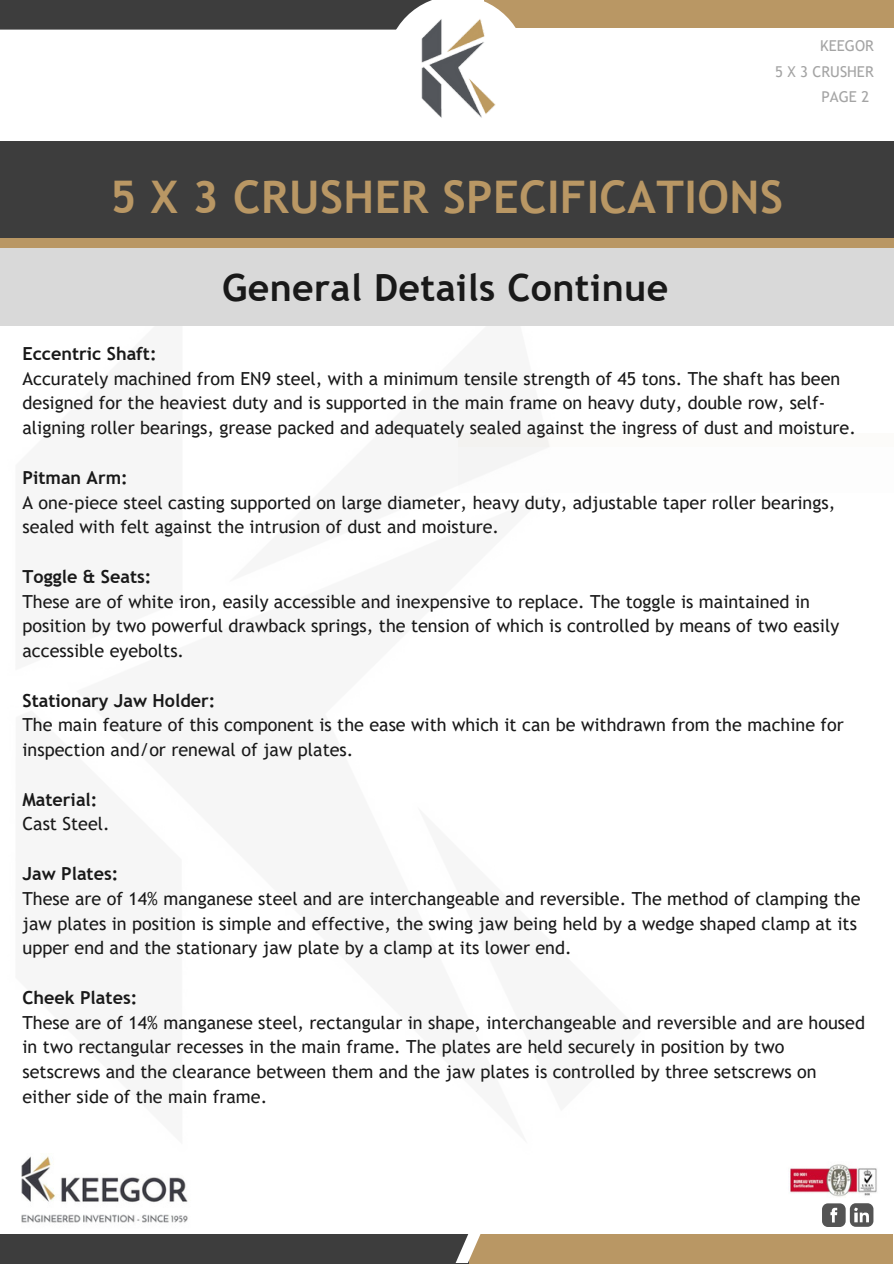
<style>
.page{position:relative;width:894px;height:1264px;background:#fff}
.page>*{position:absolute;margin:0;border:0;box-sizing:border-box;transform-origin:0 0}
.t1{font:700 45px "Trebuchet MS";letter-spacing:.01em;color:#b99764}
.t2{font:700 37.5px "Trebuchet MS";letter-spacing:.01em;color:#191919}
.t3{font:18px/24.8px "Trebuchet MS";color:#191919}
.t4{font:15px "Trebuchet MS";color:#a4a4a4}
.s1{font-weight:700}
</style>
<div class="page">
<div style="left:458px;top:433px;width:434px;height:13px;background:#fcfbf9"></div>
<img style="left:789px;top:1164px;width:88px;height:33px">
<img style="left:21px;top:1156px;width:167px;height:67px">
<div style="left:0;top:0;width:386px;height:30px;background:#3d3d3d"></div>
<div style="left:483px;top:0;width:410px;height:28px;background:#b99764"></div>
<svg style="left:386px;top:0;width:130px;height:30px"></svg>
<img style="left:411px;top:9px;width:91px;height:109px">
<svg style="left:822px;top:1203px;width:51px;height:23px"></svg>
<div style="left:0;top:1234px;width:444px;height:29px;background:#3d3d3d"></div>
<div style="left:0;top:141px;width:892px;height:101px;background:#3d3d3d"></div>
<div style="left:0;top:238px;width:892px;height:15px;background:#b99764"></div>
<div style="left:469px;top:1233px;width:424px;height:30px;background:#b99764"></div>
<svg style="left:444px;top:1233px;width:50px;height:30px"></svg>
<div style="left:0;top:248px;width:893px;height:78px;background:#d9d9d9"></div>
<h3 class="t4" style="left:820px;top:37px;width:55px">KEEGOR</h3>
<h3 class="t4" style="left:774px;top:62px;width:100px">5 X 3 CRUSHER</h3>
<p class="t1" style="left:110px;top:170px;width:674px">5 X 3 CRUSHER SPECIFICATIONS</p>
<h3 class="t2" style="left:222px;top:265px;width:447px">General Details Continue</h3>
<h3 class="t4" style="left:821px;top:88px;width:49px">PAGE 2</h3>
<p class="t3" style="left:23px;top:341px;width:834px"><span class="s1">Eccentric Shaft:<br></span>Accurately machined from EN9 steel, with a minimum tensile strength of 45 tons. The shaft has been designed for the heaviest duty and is supported in the main frame on heavy duty, double row, self&shy;aligning roller bearings, grease packed and adequately sealed against the ingress of dust and moisture.</p>
<p class="t3" style="left:23px;top:465px;width:814px"><span class="s1">Pitman Arm:<br></span>A one-piece steel casting supported on large diameter, heavy duty, adjustable taper roller bearings, sealed with felt against the intrusion of dust and moisture.</p>
<p class="t3" style="left:23px;top:564px;width:818px"><span class="s1">Toggle &amp; Seats:<br></span>These are of white iron, easily accessible and inexpensive to replace. The toggle is maintained in position by two powerful drawback springs, the tension of which is controlled by means of two easily accessible eyebolts.</p>
<p class="t3" style="left:23px;top:687px;width:822px"><span class="s1">Stationary Jaw Holder:<br></span>The main feature of this component is the ease with which it can be withdrawn from the machine for inspection and/or renewal of jaw plates.</p>
<p class="t3" style="left:23px;top:786px;width:89px"><span class="s1">Material:<br></span>Cast Steel.</p>
<p class="t3" style="left:23px;top:861px;width:839px"><span class="s1">Jaw Plates:<br></span>These are of 14% manganese steel and are interchangeable and reversible. The method of clamping the jaw plates in position is simple and effective, the swing jaw being held by a wedge shaped clamp at its upper end and the stationary jaw plate by a clamp at its lower end.</p>
<h1 class="t3" style="left:23px;top:984px;width:843px"><span class="s1">Cheek Plates:<br></span>These are of 14% manganese steel, rectangular in shape, interchangeable and reversible and are housed in two rectangular recesses in the main frame. The plates are held securely in position by two setscrews and the clearance between them and the jaw plates is controlled by three setscrews on either side of the main frame.</h1>
</div>
